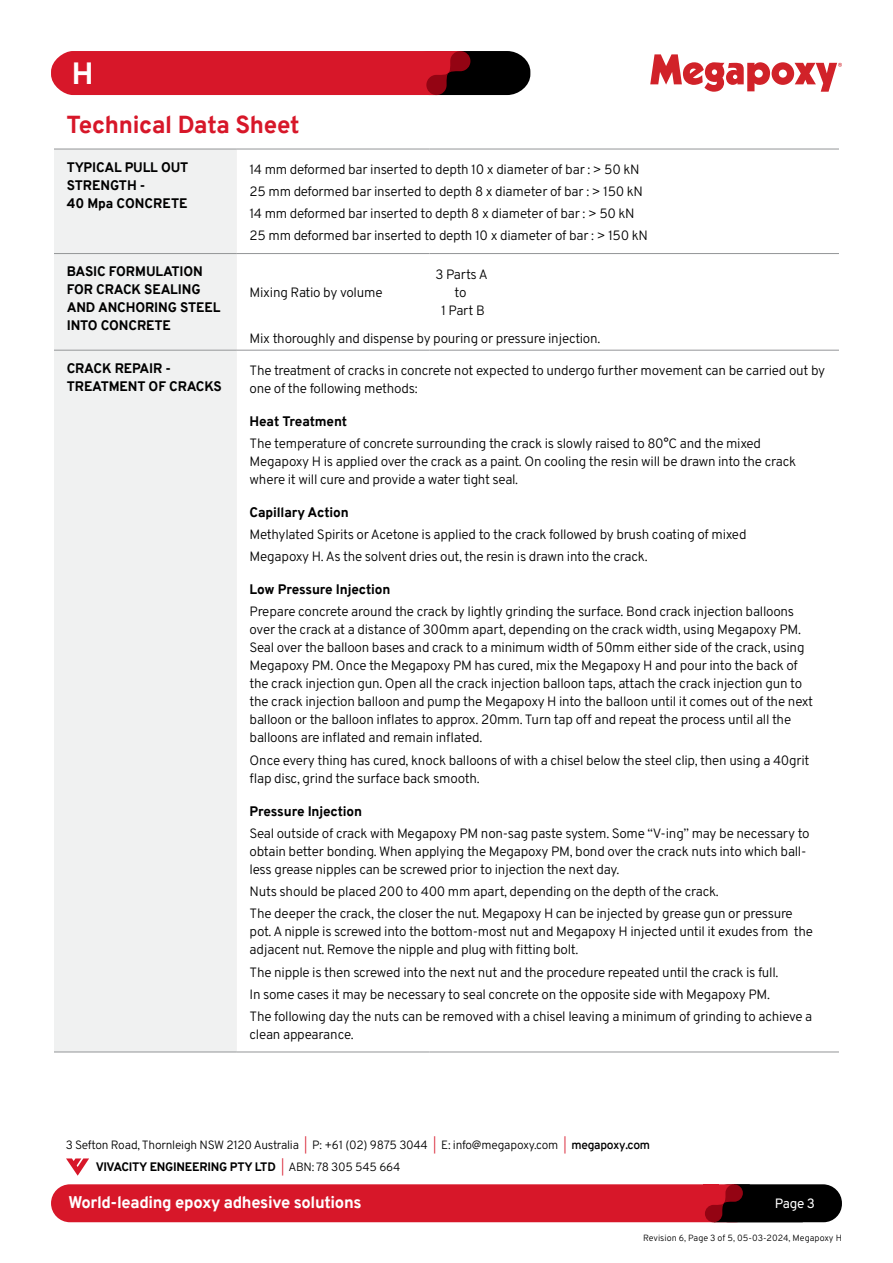
<style>
.page{position:relative;width:893px;height:1263px;background:#fff}
.page>*{position:absolute;margin:0;border:0;box-sizing:border-box;transform-origin:0 0}
.t1{font:800 30px "Overpass";color:#fff}
.t2{font:800 24px "Overpass";letter-spacing:-.01em;color:#d71729}
.t3{font:800 16.5px "Overpass";letter-spacing:-.02em;color:#fff}
.t4{font:13.5px/18px "Overpass";letter-spacing:-.02em;color:#000}
.t5{font:800 13.5px/18px "Overpass";letter-spacing:-.01em;color:#000}
.t6{font:13.5px "Overpass";color:#fff}
.t7{font:12px/21.6px "Overpass";letter-spacing:-.02em;color:#000}
.t8{font:9px "Overpass";color:#000}
.s1{color:#d71729}
.s2{font-weight:600}
.s3{font-weight:800}
</style>
<div class="page">
<div style="left:710px;top:1184px;width:132px;height:38px;background:#000;border-radius:19px"></div>
<div style="left:51px;top:1184px;width:703px;height:38px;background:#d71729;border-radius:19px"></div>
<svg style="left:705px;top:1184px;width:98px;height:38px"></svg>
<svg style="left:66px;top:1158px;width:23px;height:18px"></svg>
<svg style="left:650px;top:54px;width:192px;height:38px"></svg>
<svg style="left:51px;top:51px;width:479px;height:44px;background:#b61726"></svg>
<div style="left:54px;top:150px;width:183px;height:902px;background:#f0f1f1"></div>
<hr style="left:54px;top:149px;width:183px;height:1px;background:#939597">
<hr style="left:237px;top:149px;width:192px;height:1px;background:#939597">
<hr style="left:429px;top:149px;width:410px;height:1px;background:#939597">
<hr style="left:54px;top:253px;width:183px;height:1px;background:#939597">
<hr style="left:237px;top:253px;width:192px;height:1px;background:#939597">
<hr style="left:429px;top:253px;width:410px;height:1px;background:#939597">
<hr style="left:54px;top:350px;width:183px;height:1px;background:#939597">
<hr style="left:237px;top:350px;width:192px;height:1px;background:#939597">
<hr style="left:429px;top:350px;width:410px;height:1px;background:#939597">
<hr style="left:54px;top:1052px;width:183px;height:1px;background:#939597">
<hr style="left:237px;top:1052px;width:192px;height:1px;background:#939597">
<hr style="left:429px;top:1052px;width:410px;height:1px;background:#939597">
<h1 class="t1" style="left:72px;top:56px;width:23px">H</h1>
<h2 class="t2" style="left:67px;top:110px;width:235px">Technical Data Sheet</h2>
<p class="t5" style="left:67px;top:159px;width:123px">TYPICAL PULL OUT<br>STRENGTH -<br>40 Mpa CONCRETE</p>
<p class="t4" style="left:250px;top:158px;width:400px;line-height:22.2px">14 mm deformed bar inserted to depth 10 x diameter of bar : &gt; 50 kN 25 mm deformed bar inserted to depth 8 x diameter of bar : &gt; 150 kN 14 mm deformed bar inserted to depth 8 x diameter of bar : &gt; 50 kN 25 mm deformed bar inserted to depth 10 x diameter of bar : &gt; 150 kN</p>
<p class="t5" style="left:67px;top:264px;width:155px">BASIC FORMULATION<br>FOR CRACK SEALING<br>AND ANCHORING STEEL<br>INTO CONCRETE</p>
<p class="t4" style="left:435px;top:266px;width:54px;text-align:center">3 Parts A to<br>1 Part B</p>
<p class="t4" style="left:250px;top:329px;width:352px">Mix thoroughly and dispense by pouring or pressure injection.</p>
<p class="t4" style="left:250px;top:283px;width:135px">Mixing Ratio by volume</p>
<p class="t5" style="left:67px;top:361px;width:157px">CRACK REPAIR -<br>TREATMENT OF CRACKS</p>
<p class="t4" style="left:250px;top:361px;width:577px">The treatment of cracks in concrete not expected to undergo further movement can be carried out by one of the following methods:</p>
<p class="t5" style="left:250px;top:413px;width:99px">Heat Treatment</p>
<p class="t4" style="left:250px;top:434px;width:548px">The temperature of concrete surrounding the crack is slowly raised to 80°C and the mixed<br>Megapoxy H is applied over the crack as a paint. On cooling the resin will be drawn into the crack where it will cure and provide a water tight seal.</p>
<p class="t5" style="left:250px;top:504px;width:101px">Capillary Action</p>
<p class="t4" style="left:250px;top:523px;width:498px;line-height:22.2px">Methylated Spirits or Acetone is applied to the crack followed by brush coating of mixed<br>Megapoxy H. As the solvent dries out, the resin is drawn into the crack.</p>
<p class="t5" style="left:250px;top:582px;width:142px">Low Pressure Injection</p>
<p class="t4" style="left:250px;top:603px;width:565px">Prepare concrete around the crack by lightly grinding the surface. Bond crack injection balloons over the crack at a distance of 300mm apart, depending on the crack width, using Megapoxy PM.<br>Seal over the balloon bases and crack to a minimum width of 50mm either side of the crack, using Megapoxy PM. Once the Megapoxy PM has cured, mix the Megapoxy H and pour into the back of the crack injection gun. Open all the crack injection balloon taps, attach the crack injection gun to the crack injection balloon and pump the Megapoxy H into the balloon until it comes out of the next balloon or the balloon inflates to approx. 20mm. Turn tap off and repeat the process until all the balloons are inflated and remain inflated.</p>
<p class="t4" style="left:250px;top:751px;width:561px">Once every thing has cured, knock balloons of with a chisel below the steel clip, then using a 40grit flap disc, grind the surface back smooth.</p>
<p class="t5" style="left:250px;top:803px;width:114px">Pressure Injection</p>
<p class="t4" style="left:250px;top:824px;width:562px">Seal outside of crack with Megapoxy PM non-sag paste system. Some “V-ing” may be necessary to obtain better bonding. When applying the Megapoxy PM, bond over the crack nuts into which ball&shy;less grease nipples can be screwed prior to injection the next day.</p>
<p class="t4" style="left:250px;top:880px;width:545px;line-height:22.2px">Nuts should be placed 200 to 400 mm apart, depending on the depth of the crack.<br>The deeper the crack, the closer the nut. Megapoxy H can be injected by grease gun or pressure</p>
<p class="t4" style="left:250px;top:923px;width:565px">pot. A nipple is screwed into the bottom-most nut and Megapoxy H injected until it exudes from the adjacent nut. Remove the nipple and plug with fitting bolt.</p>
<p class="t4" style="left:250px;top:961px;width:564px;line-height:22.2px">The nipple is then screwed into the next nut and the procedure repeated until the crack is full.<br>In some cases it may be necessary to seal concrete on the opposite side with Megapoxy PM.<br>The following day the nuts can be removed with a chisel leaving a minimum of grinding to achieve a</p>
<p class="t4" style="left:250px;top:1025px;width:106px">clean appearance.</p>
<p class="t7" style="left:96px;top:1134px;width:556px;text-indent:-30px">3 Sefton Road, Thornleigh NSW 2120 Australia <span class="s1">|</span> P: +61 (02) 9875 3044 <span class="s1">|</span> E: info@megapoxy.com <span class="s1">|</span> <span class="s2">megapoxy.com<br></span><span class="s3">VIVACITY ENGINEERING PTY LTD</span> <span class="s1">|</span> ABN: 78 305 545 664</p>
<p class="t3" style="left:68px;top:1196px;width:295px">World-leading epoxy adhesive solutions</p>
<p class="t6" style="left:775px;top:1197px;width:42px">Page 3</p>
<p class="t8" style="left:643px;top:1231px;width:200px">Revision 6, Page 3 of 5, 05-03-2024, Megapoxy H</p>
</div>
